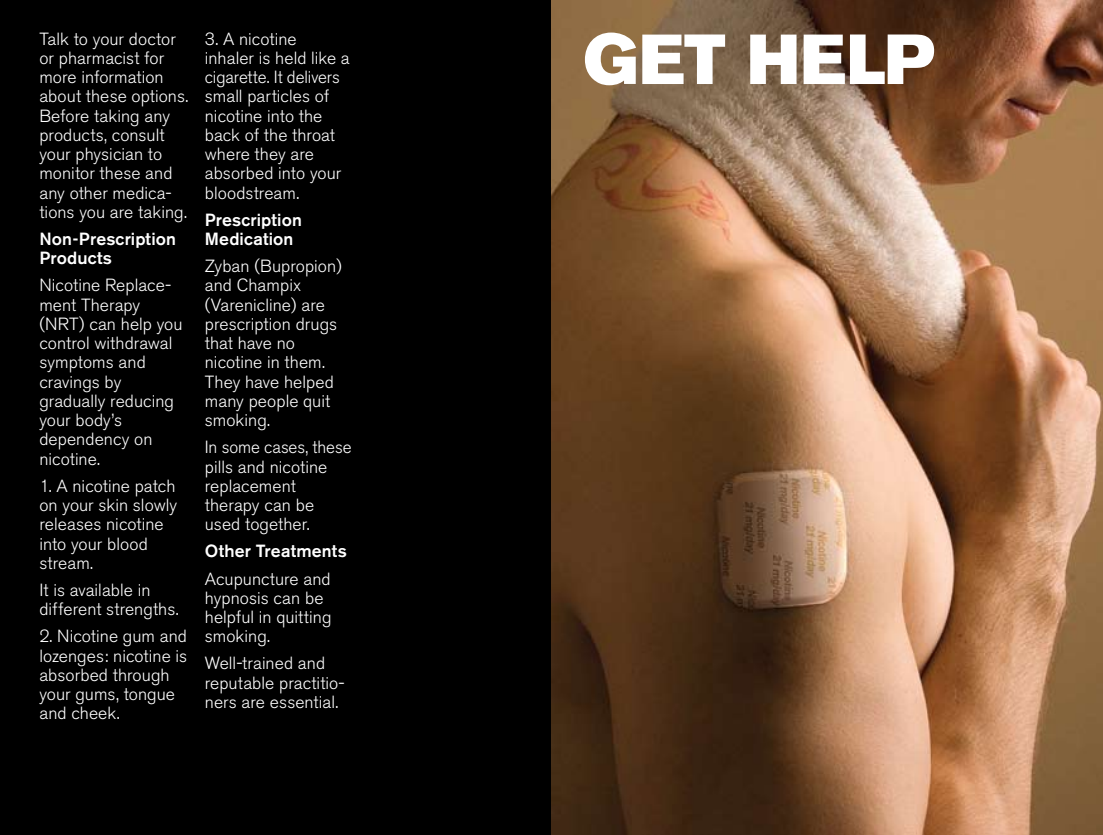
<style>
.page{position:relative;width:1103px;height:835px;background:#fff}
.page>*{position:absolute;margin:0;border:0;box-sizing:border-box;transform-origin:0 0}
.t1{font:70px "Akzidenz Grotesk BE Super";letter-spacing:.01em;color:#fff}
.t2{font:300 17.5px/19.2px "Akzidenz Grotesk BE";letter-spacing:.005em;color:#fff}
.t3{font:500 17.5px/19.2px "Akzidenz Grotesk BE";letter-spacing:.01em;color:#fff}
</style>
<div class="page">
<div style="left:0;top:0;width:551px;height:835px;background:#000"></div>
<img style="left:551px;top:0;width:551px;height:835px">
<p class="t2" style="left:39px;top:29px;width:150px">Talk to your doctor or pharmacist for more information about these options.<br>Before taking any products, consult your physician to monitor these and any other medica&shy;tions you are taking.</p>
<p class="t3" style="left:39px;top:229px;width:138px">Non-Prescription<br>Products</p>
<p class="t2" style="left:39px;top:276px;width:145px">Nicotine Replace&shy;ment Therapy (NRT) can help you control withdrawal symptoms and cravings by gradually reducing your body’s dependency on nicotine.</p>
<p class="t2" style="left:39px;top:476px;width:139px">1. A nicotine patch on your skin slowly releases nicotine into your blood stream.</p>
<p class="t2" style="left:39px;top:580px;width:141px">It is available in different strengths.</p>
<p class="t2" style="left:39px;top:627px;width:149px">2. Nicotine gum and lozenges: nicotine is absorbed through your gums, tongue and cheek.</p>
<p class="t2" style="left:205px;top:29px;width:146px">3. A nicotine inhaler is held like a cigarette. It delivers small particles of nicotine into the back of the throat where they are absorbed into your bloodstream.</p>
<p class="t3" style="left:205px;top:210px;width:99px">Prescription<br>Medication</p>
<p class="t2" style="left:205px;top:257px;width:138px">Zyban (Bupropion) and Champix (Varenicline) are prescription drugs that have no nicotine in them.<br>They have helped many people quit smoking.</p>
<p class="t2" style="left:205px;top:438px;width:148px">In some cases, these pills and nicotine replacement therapy can be used together.</p>
<p class="t3" style="left:205px;top:541px;width:143px">Other Treatments</p>
<p class="t2" style="left:205px;top:569px;width:128px">Acupuncture and hypnosis can be helpful in quitting smoking.</p>
<p class="t2" style="left:205px;top:654px;width:141px">Well-trained and reputable practitio&shy;ners are essential.</p>
<h1 class="t1" style="left:583px;top:19px;width:352px">GET HELP</h1>
</div>
